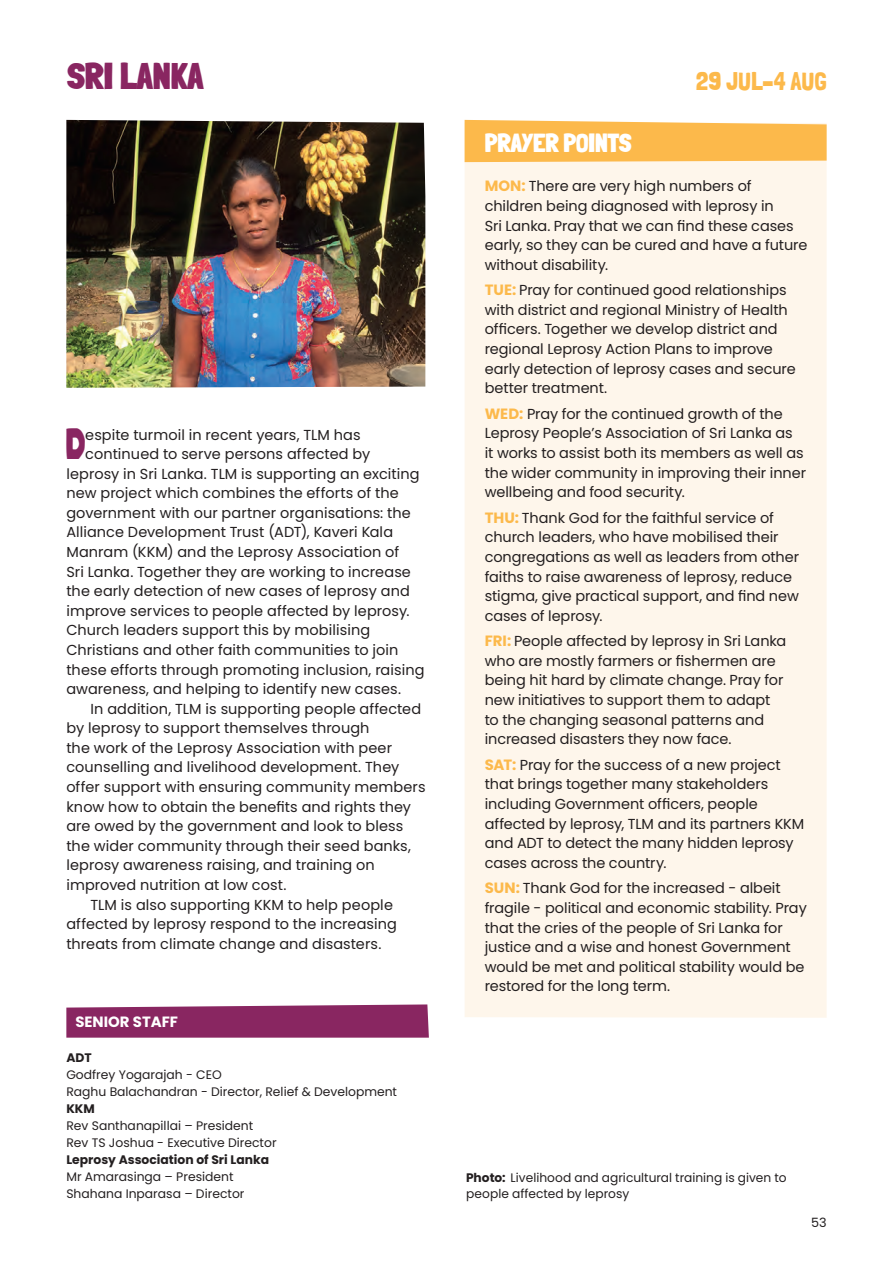
<style>
.page{position:relative;width:893px;height:1263px;background:#fff}
.page>*{position:absolute;margin:0;border:0;box-sizing:border-box;transform-origin:0 0}
.t1{font:43.65px "Londrina Solid";color:#892661}
.t2{font:900 36.15px "Londrina Solid";color:#892661}
.t3{font:900 25.5px "Londrina Solid";color:#fff}
.t4{font:25.5px "Londrina Solid";color:#fcb94b}
.t5{font:700 14.85px "Poppins";color:#fff}
.t6{font:14.4px/19.6px "Poppins";color:#231f20}
.t7{font:12.75px "Poppins";color:#231f20}
.t8{font:12.3px/17px "Poppins";color:#231f20}
.t9{font:700 12.3px "Poppins";color:#231f20}
.s1{font-weight:700;font-size:14.85px;color:#fcb94b}
.s2{font-weight:700}
</style>
<div class="page">
<div style="left:465px;top:162px;width:362px;height:856px;background:#fef6eb"></div>
<img style="left:66px;top:120px;width:359px;height:268px">
<svg style="left:66px;top:1004px;width:363px;height:34px;background:#91356c"></svg>
<svg style="left:465px;top:120px;width:362px;height:42px;background:#fcbd56"></svg>
<h2 class="t2" style="left:67px;top:55px;width:137px">SRI LANKA</h2>
<h3 class="t4" style="left:696px;top:66px;width:132px">29 JUL–4 AUG</h3>
<h1 class="t1" style="left:65px;top:418px;width:23px">D</h1>
<p class="t6" style="left:85px;top:425px;width:277px">espite turmoil in recent years, TLM has</p>
<p class="t6" style="left:85px;top:444px;width:286px">continued to serve persons affected by</p>
<p class="t6" style="left:66px;top:464px;width:355px">leprosy in Sri Lanka. TLM is supporting an exciting</p>
<p class="t6" style="left:66px;top:483px;width:334px">new project which combines the efforts of the</p>
<p class="t6" style="left:66px;top:503px;width:346px">government with our partner organisations: the</p>
<p class="t6" style="left:66px;top:523px;width:328px">Alliance Development Trust (ADT), Kaveri Kala</p>
<p class="t6" style="left:66px;top:542px;width:334px">Manram (KKM) and the Leprosy Association of</p>
<p class="t6" style="left:66px;top:562px;width:346px">Sri Lanka. Together they are working to increase</p>
<p class="t6" style="left:66px;top:581px;width:345px">the early detection of new cases of leprosy and</p>
<p class="t6" style="left:66px;top:601px;width:345px">improve services to people affected by leprosy.</p>
<p class="t6" style="left:66px;top:620px;width:305px">Church leaders support this by mobilising</p>
<p class="t6" style="left:66px;top:640px;width:334px">Christians and other faith communities to join</p>
<p class="t6" style="left:66px;top:660px;width:360px">these efforts through promoting inclusion, raising</p>
<p class="t6" style="left:66px;top:679px;width:336px">awareness, and helping to identify new cases.</p>
<p class="t6" style="left:90px;top:699px;width:332px">In addition, TLM is supporting people affected</p>
<p class="t6" style="left:66px;top:718px;width:305px">by leprosy to support themselves through</p>
<p class="t6" style="left:66px;top:738px;width:327px">the work of the Leprosy Association with peer</p>
<p class="t6" style="left:66px;top:758px;width:334px">counselling and livelihood development. They</p>
<p class="t6" style="left:66px;top:777px;width:361px">offer support with ensuring community members</p>
<p class="t6" style="left:66px;top:797px;width:346px">know how to obtain the benefits and rights they</p>
<p class="t6" style="left:66px;top:816px;width:339px">are owed by the government and look to bless</p>
<p class="t6" style="left:66px;top:836px;width:346px">the wider community through their seed banks,</p>
<p class="t6" style="left:66px;top:855px;width:310px">leprosy awareness raising, and training on</p>
<p class="t6" style="left:66px;top:875px;width:222px">improved nutrition at low cost.</p>
<p class="t6" style="left:90px;top:895px;width:304px">TLM is also supporting KKM to help people</p>
<p class="t6" style="left:66px;top:914px;width:332px">affected by leprosy respond to the increasing</p>
<p class="t6" style="left:66px;top:934px;width:316px">threats from climate change and disasters.</p>
<p class="t5" style="left:75px;top:1013px;width:104px">SENIOR STAFF</p>
<p class="t9" style="left:66px;top:1051px;width:27px">ADT</p>
<p class="t8" style="left:66px;top:1066px;width:332px">Godfrey Yogarajah - CEO<br>Raghu Balachandran - Director, Relief &amp; Development</p>
<p class="t9" style="left:66px;top:1102px;width:30px">KKM</p>
<p class="t8" style="left:66px;top:1118px;width:212px">Rev Santhanapillai – President<br>Rev TS Joshua - Executive Director</p>
<p class="t9" style="left:66px;top:1153px;width:204px">Leprosy Association of Sri Lanka</p>
<p class="t8" style="left:66px;top:1169px;width:180px">Mr Amarasinga – President<br>Shahana Inparasa – Director</p>
<h3 class="t3" style="left:485px;top:128px;width:148px">PRAYER POINTS</h3>
<p class="t6" style="left:485px;top:177px;width:324px"><span class="s1">MON:</span> There are very high numbers of children being diagnosed with leprosy in<br>Sri Lanka. Pray that we can find these cases early, so they can be cured and have a future without disability.</p>
<p class="t6" style="left:485px;top:280px;width:312px"><span class="s1">TUE:</span> Pray for continued good relationships with district and regional Ministry of Health officers. Together we develop district and regional Leprosy Action Plans to improve early detection of leprosy cases and secure better treatment.</p>
<p class="t6" style="left:485px;top:404px;width:323px"><span class="s1">WED:</span> Pray for the continued growth of the Leprosy People’s Association of Sri Lanka as<br>it works to assist both its members as well as the wider community in improving their inner wellbeing and food security.</p>
<p class="t6" style="left:485px;top:508px;width:316px"><span class="s1">THU:</span> Thank God for the faithful service of church leaders, who have mobilised their congregations as well as leaders from other faiths to raise awareness of leprosy, reduce stigma, give practical support, and find new cases of leprosy.</p>
<p class="t6" style="left:485px;top:631px;width:303px"><span class="s1">FRI:</span> People affected by leprosy in Sri Lanka who are mostly farmers or fishermen are being hit hard by climate change. Pray for new initiatives to support them to adapt to the changing seasonal patterns and increased disasters they now face.</p>
<p class="t6" style="left:485px;top:755px;width:321px"><span class="s1">SAT:</span> Pray for the success of a new project that brings together many stakeholders including Government officers, people affected by leprosy, TLM and its partners KKM and ADT to detect the many hidden leprosy cases across the country.</p>
<p class="t6" style="left:485px;top:878px;width:324px"><span class="s1">SUN:</span> Thank God for the increased - albeit fragile - political and economic stability. Pray that the cries of the people of Sri Lanka for justice and a wise and honest Government would be met and political stability would be restored for the long term.</p>
<p class="t8" style="left:466px;top:1169px;width:322px;line-height:15.9px"><span class="s2">Photo:</span> Livelihood and agricultural training is given to people affected by leprosy</p>
<p class="t7" style="left:811px;top:1215px;width:17px">53</p>
</div>
